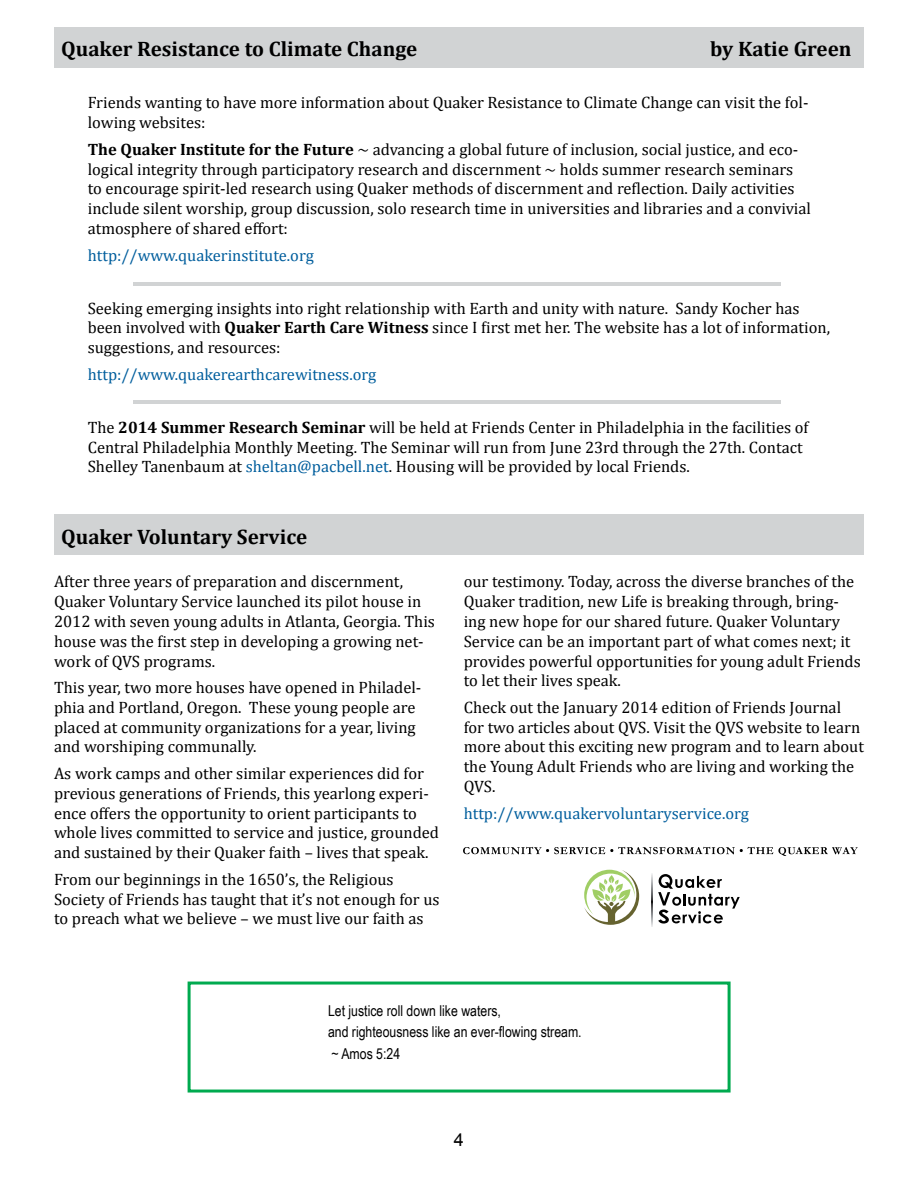
<style>
.page{position:relative;width:918px;height:1188px;background:#fff}
.page>*{position:absolute;margin:0;border:0;box-sizing:border-box;transform-origin:0 0}
.t1{font:700 21px "Cambria";color:#000}
.t2{font:18px "Arial";color:#000}
.t3{font:16.5px/19.8px "Cambria";color:#000}
.t4{font:16.5px "Cambria";color:#005e9d}
.t5{font:15px/21.3px "Arial Narrow";color:#000}
.s1{font-weight:700}
.s2{color:#005e9d}
</style>
<div class="page">
<div style="left:54px;top:27px;width:810px;height:41px;background:#d1d3d4"></div>
<div style="left:54px;top:514px;width:810px;height:41px;background:#d1d3d4"></div>
<hr style="left:133px;top:282px;width:648px;height:4px;background:#d1d3d4">
<hr style="left:133px;top:400px;width:648px;height:3px;background:#d1d3d4">
<svg style="left:463px;top:847px;width:395px;height:9px"></svg>
<svg style="left:658px;top:874px;width:82px;height:50px"></svg>
<svg style="left:651px;top:873px;width:2px;height:54px"></svg>
<svg style="left:584px;top:870px;width:55px;height:55px"></svg>
<div style="left:188px;top:982px;width:543px;height:111px;border:3px solid #00aa4f"></div>
<p class="t1" style="left:710px;top:36px;width:143px">by Katie Green</p>
<p class="t3" style="left:88px;top:93px;width:722px">Friends wanting to have more information about Quaker Resistance to Climate Change can visit the fol&shy;lowing websites:</p>
<p class="t3" style="left:88px;top:139px;width:725px"><span class="s1">The Quaker Institute for the Future</span> ~ advancing a global future of inclusion, social justice, and eco&shy;logical integrity through participatory research and discernment ~ holds summer research seminars to encourage spirit-led research using Quaker methods of discernment and reflection. Daily activities include silent worship, group discussion, solo research time in universities and libraries and a convivial atmosphere of shared effort:</p>
<p class="t4" style="left:88px;top:245px;width:228px">http://www.quakerinstitute.org</p>
<p class="t3" style="left:88px;top:298px;width:744px">Seeking emerging insights into right relationship with Earth and unity with nature. Sandy Kocher has been involved with <span class="s1">Quaker Earth Care Witness</span> since I first met her. The website has a lot of information, suggestions, and resources:</p>
<p class="t4" style="left:88px;top:364px;width:290px">http://www.quakerearthcarewitness.org</p>
<p class="t3" style="left:88px;top:417px;width:722px">The <span class="s1">2014 Summer Research Seminar</span> will be held at Friends Center in Philadelphia in the facilities of<br>Central Philadelphia Monthly Meeting. The Seminar will run from June 23rd through the 27th. Contact<br>Shelley Tanenbaum at <span class="s2">sheltan@pacbell.net</span>. Housing will be provided by local Friends.</p>
<p class="t1" style="left:61px;top:36px;width:358px">Quaker Resistance to Climate Change</p>
<p class="t1" style="left:61px;top:524px;width:248px">Quaker Voluntary Service</p>
<p class="t3" style="left:54px;top:572px;width:383px">After three years of preparation and discernment, Quaker Voluntary Service launched its pilot house in 2012 with seven young adults in Atlanta, Georgia. This house was the first step in developing a growing net&shy;work of QVS programs.</p>
<p class="t3" style="left:54px;top:677px;width:369px">This year, two more houses have opened in Philadel&shy;phia and Portland, Oregon. These young people are placed at community organizations for a year, living and worshiping communally.</p>
<p class="t3" style="left:54px;top:763px;width:387px">As work camps and other similar experiences did for previous generations of Friends, this yearlong experi&shy;ence offers the opportunity to orient participants to whole lives committed to service and justice, grounded and sustained by their Quaker faith – lives that speak.</p>
<p class="t3" style="left:54px;top:869px;width:387px">From our beginnings in the 1650’s, the Religious<br>Society of Friends has taught that it’s not enough for us to preach what we believe – we must live our faith as</p>
<p class="t3" style="left:464px;top:572px;width:399px">our testimony. Today, across the diverse branches of the Quaker tradition, new Life is breaking through, bring&shy;ing new hope for our shared future. Quaker Voluntary Service can be an important part of what comes next; it provides powerful opportunities for young adult Friends to let their lives speak.</p>
<p class="t3" style="left:464px;top:697px;width:402px">Check out the January 2014 edition of Friends Journal for two articles about QVS. Visit the QVS website to learn more about this exciting new program and to learn about the Young Adult Friends who are living and working the QVS.</p>
<p class="t4" style="left:464px;top:803px;width:287px">http://www.quakervoluntaryservice.org</p>
<p class="t5" style="left:328px;top:1000px;width:255px">Let justice roll down like waters,<br>and righteousness like an ever-flowing stream. ~ Amos 5:24</p>
<p class="t2" style="left:454px;top:1128px;width:12px">4</p>
</div>
